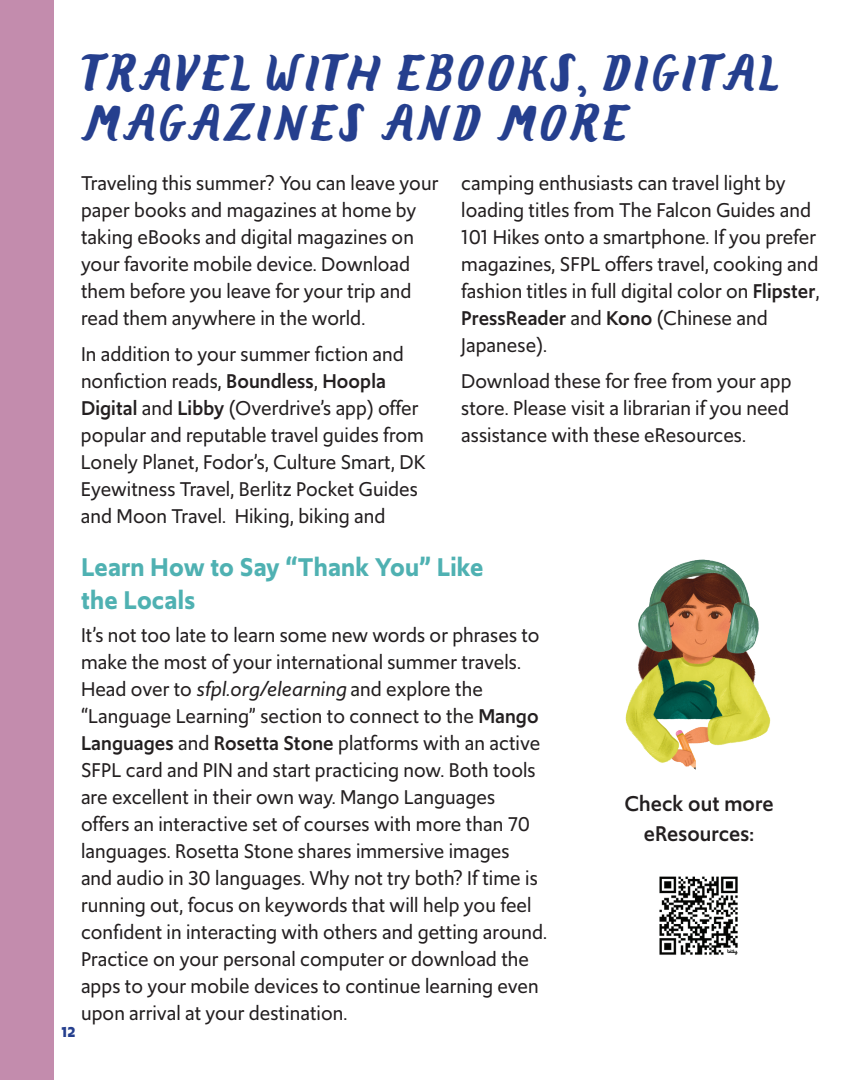
<style>
.page{position:relative;width:864px;height:1080px;background:#fff}
.page>*{position:absolute;margin:0;border:0;box-sizing:border-box;transform-origin:0 0}
.t1{font:italic 700 42px/50.4px "Sendy Stride 24";letter-spacing:-.03em;color:#253f8e}
.t2{font:600 27px/33px "Upgrade";letter-spacing:.005em;color:#4fb1b2}
.t3{font:500 22.5px/30px "Upgrade";letter-spacing:.005em;color:#231f20;text-align:center}
.t4{font:21px/27px "Upgrade";letter-spacing:.005em;color:#231f20}
.t5{font:700 15px "Upgrade";color:#253f8e}
.s1{font-weight:500}
.s2{font-style:italic}
</style>
<div class="page">
<img style="left:659px;top:876px;width:79px;height:79px">
<img style="left:625px;top:559px;width:146px;height:211px">
<div style="left:0;top:0;width:54px;height:1080px;background:#c38cad"></div>
<hr style="left:863px;top:0;width:1px;height:1080px;background:#5ac5c5">
<h1 class="t1" style="left:80px;top:52px;width:702px">TRAVEL WITH EBOOKS, DIGITAL<br>MAGAZINES AND MORE</h1>
<p class="t4" style="left:81px;top:169px;width:359px">Traveling this summer? You can leave your paper books and magazines at home by taking eBooks and digital magazines on your favorite mobile device. Download them before you leave for your trip and read them anywhere in the world.</p>
<p class="t4" style="left:81px;top:341px;width:347px">In addition to your summer fiction and nonfiction reads, <span class="s1">Boundless</span>, <span class="s1">Hoopla Digital</span> and <span class="s1">Libby</span> (Overdrive’s app) offer popular and reputable travel guides from Lonely Planet, Fodor’s, Culture Smart, DK Eyewitness Travel, Berlitz Pocket Guides and Moon Travel. Hiking, biking and</p>
<p class="t4" style="left:461px;top:169px;width:360px">camping enthusiasts can travel light by loading titles from The Falcon Guides and 101 Hikes onto a smartphone. If you prefer magazines, SFPL offers travel, cooking and fashion titles in full digital color on <span class="s1">Flipster</span>, <span class="s1">PressReader</span> and <span class="s1">Kono</span> (Chinese and Japanese).</p>
<p class="t4" style="left:461px;top:368px;width:332px;text-align:justify">Download these for free from your app store. Please visit a librarian if you need assistance with these eResources.</p>
<p class="t2" style="left:81px;top:551px;width:404px">Learn How to Say “Thank You” Like the Locals</p>
<p class="t4" style="left:81px;top:621px;width:468px">It’s not too late to learn some new words or phrases to make the most of your international summer travels.<br>Head over to <span class="s2">sfpl.org/elearning</span> and explore the “Language Learning” section to connect to the <span class="s1">Mango Languages</span> and <span class="s1">Rosetta Stone</span> platforms with an active SFPL card and PIN and start practicing now. Both tools are excellent in their own way. Mango Languages offers an interactive set of courses with more than 70 languages. Rosetta Stone shares immersive images<br>and audio in 30 languages. Why not try both? If time is running out, focus on keywords that will help you feel confident in interacting with others and getting around.<br>Practice on your personal computer or download the apps to your mobile devices to continue learning even upon arrival at your destination.</p>
<p class="t5" style="left:62px;top:1022px;width:16px">12</p>
<p class="t3" style="left:624px;top:788px;width:151px">Check out more eResources:</p>
</div>
